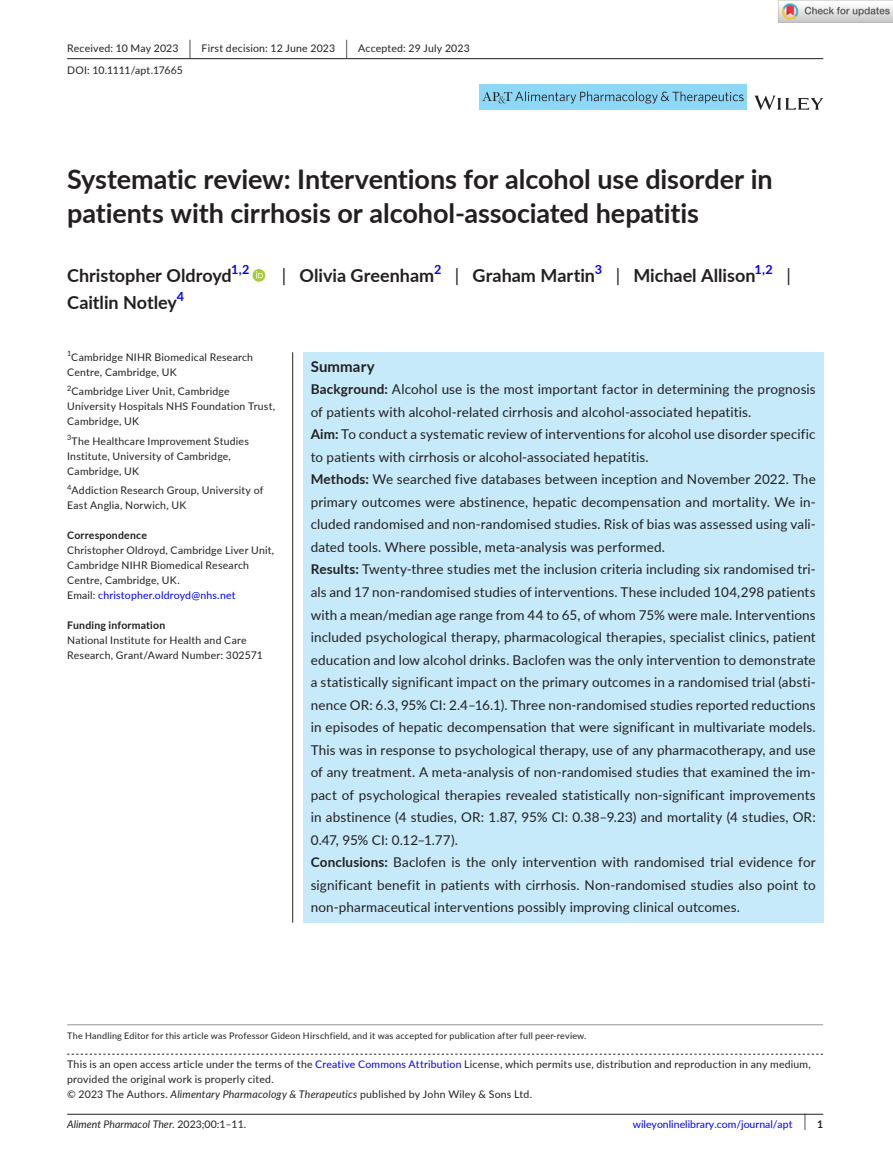
<style>
.page{position:relative;width:893px;height:1174px;background:#fff}
.page>*{position:absolute;margin:0;border:0;box-sizing:border-box;transform-origin:0 0}
.t1{font:700 27px/34.5px "Lato";letter-spacing:-.005em;color:#231f20}
.t2{font:700 18px "Lato";color:#231f20}
.t3{font:700 15px "Lato";letter-spacing:.01em;color:#231f20}
.t4{font:13.5px/22.5px "Lato";letter-spacing:.01em;color:#231f20}
.t5{font:10.5px/15px "Lato";letter-spacing:.02em;color:#231f20}
.t6{font:10.5px "Lato";color:#00f}
.t7{font:italic 10.5px "Lato";color:#231f20}
.t8{font:700 10.5px "Lato";letter-spacing:.02em;color:#231f20}
.t9{font:9px "Lato";letter-spacing:.025em;color:#231f20}
.s1{font-size:19.65px}
.s2{font-weight:400}
.s3{color:#00f}
.s4{font-weight:700}
.s5{font-style:italic}
.s6{font-style:normal}
.s7{font-size:17.4px;color:#231f20}
.s8{font-weight:700;color:#231f20}
</style>
<div class="page">
<hr style="left:67px;top:1113px;width:756px;height:1px;background:#231f20">
<svg style="left:754px;top:96px;width:69px;height:14px"></svg>
<div style="left:480px;top:84px;width:267px;height:26px;background:#8dd7f7"></div>
<svg style="left:482px;top:91px;width:262px;height:13px"></svg>
<hr style="left:67px;top:58px;width:756px;height:1px;background:#231f20">
<svg style="left:253px;top:269px;width:12px;height:13px"></svg>
<svg style="left:256px;top:271px;width:7px;height:7px"></svg>
<svg style="left:67px;top:1053px;width:756px;height:1px"></svg>
<hr style="left:67px;top:1024px;width:756px;height:1px;background:#939598">
<div style="left:303px;top:352px;width:520px;height:570px;background:#c6eafa"></div>
<hr style="left:292px;top:352px;width:1px;height:570px;background:#231f20">
<img style="left:779px;top:0;width:114px;height:23px">
<p class="t5" style="left:67px;top:37px;width:404px;line-height:21.8px">Received: 10 May 2023 <span class="s1">|</span> First decision: 12 June 2023 <span class="s1">|</span> Accepted: 29 July 2023<br>DOI: 10.1111/apt.17665</p>
<h1 class="t1" style="left:67px;top:160px;width:707px">Systematic review: Interventions for alcohol use disorder in patients with cirrhosis or alcohol-associated hepatitis</h1>
<h2 class="t2" style="left:67px;top:262px;width:184px">Christopher Oldroyd<sup>1,2</sup></h2>
<h2 class="t2" style="left:282px;top:262px;width:511px"><span class="s2">|</span> Olivia Greenham<sup>2</sup> <span class="s2">|</span> Graham Martin<sup>3</sup> <span class="s2">|</span> Michael Allison<sup>1,2</sup> <span class="s2">|</span></h2>
<h2 class="t2" style="left:67px;top:289px;width:118px">Caitlin Notley<sup>4</sup></h2>
<p class="t5" style="left:67px;top:349px;width:187px"><sup>1</sup>Cambridge NIHR Biomedical Research<br>Centre, Cambridge, UK</p>
<p class="t5" style="left:67px;top:383px;width:210px"><sup>2</sup>Cambridge Liver Unit, Cambridge<br>University Hospitals NHS Foundation Trust,<br>Cambridge, UK</p>
<p class="t5" style="left:67px;top:433px;width:183px"><sup>3</sup>The Healthcare Improvement Studies<br>Institute, University of Cambridge,<br>Cambridge, UK</p>
<p class="t5" style="left:67px;top:482px;width:198px"><sup>4</sup>Addiction Research Group, University of<br>East Anglia, Norwich, UK</p>
<p class="t8" style="left:67px;top:528px;width:81px">Correspondence</p>
<p class="t5" style="left:67px;top:542px;width:209px">Christopher Oldroyd, Cambridge Liver Unit, Cambridge NIHR Biomedical Research Centre, Cambridge, UK.<br>Email: <span class="s3">christopher.oldroyd@nhs.net</span></p>
<p class="t8" style="left:67px;top:618px;width:100px">Funding information</p>
<p class="t5" style="left:67px;top:632px;width:197px">National Institute for Health and Care<br>Research, Grant/Award Number: 302571</p>
<p class="t3" style="left:311px;top:355px;width:66px">Summary</p>
<p class="t4" style="left:311px;top:378px;width:507px"><span class="s4">Background:</span> Alcohol use is the most important factor in determining the prognosis of patients with alcohol-related cirrhosis and alcohol-associated hepatitis.<br><span class="s4">Aim:</span> To conduct a systematic review of interventions for alcohol use disorder specific to patients with cirrhosis or alcohol-associated hepatitis.<br><span class="s4">Methods:</span> We searched five databases between inception and November 2022. The primary outcomes were abstinence, hepatic decompensation and mortality. We in&shy;cluded randomised and non-randomised studies. Risk of bias was assessed using vali&shy;dated tools. Where possible, meta-analysis was performed.<br><span class="s4">Results:</span> Twenty-three studies met the inclusion criteria including six randomised tri&shy;als and 17 non-randomised studies of interventions. These included 104,298 patients with a mean/median age range from 44 to 65, of whom 75% were male. Interventions included psychological therapy, pharmacological therapies, specialist clinics, patient education and low alcohol drinks. Baclofen was the only intervention to demonstrate a statistically significant impact on the primary outcomes in a randomised trial (absti&shy;nence OR: 6.3, 95% CI: 2.4–16.1). Three non-randomised studies reported reductions in episodes of hepatic decompensation that were significant in multivariate models.<br>This was in response to psychological therapy, use of any pharmacotherapy, and use of any treatment. A meta-analysis of non-randomised studies that examined the im&shy;pact of psychological therapies revealed statistically non-significant improvements in abstinence (4 studies, OR: 1.87, 95% CI: 0.38–9.23) and mortality (4 studies, OR:<br>0.47, 95% CI: 0.12–1.77).<br><span class="s4">Conclusions:</span> Baclofen is the only intervention with randomised trial evidence for significant benefit in patients with cirrhosis. Non-randomised studies also point to non-pharmaceutical interventions possibly improving clinical outcomes.</p>
<p class="t9" style="left:67px;top:1029px;width:521px">The Handling Editor for this article was Professor Gideon Hirschfield, and it was accepted for publication after full peer-review.</p>
<p class="t5" style="left:67px;top:1056px;width:745px">This is an open access article under the terms of the <span class="s3">Creative Commons Attribution</span> License, which permits use, distribution and reproduction in any medium, provided the original work is properly cited.<br>© 2023 The Authors. <span class="s5">Alimentary Pharmacology &amp; Therapeutics</span> published by John Wiley &amp; Sons Ltd.</p>
<p class="t7" style="left:67px;top:1116px;width:181px">Aliment Pharmacol Ther. <span class="s6">2023;00:1–11.</span></p>
<p class="t6" style="left:633px;top:1116px;width:192px">wileyonlinelibrary.com/journal/apt <span class="s7">|</span> <span class="s8">1</span></p>
</div>
